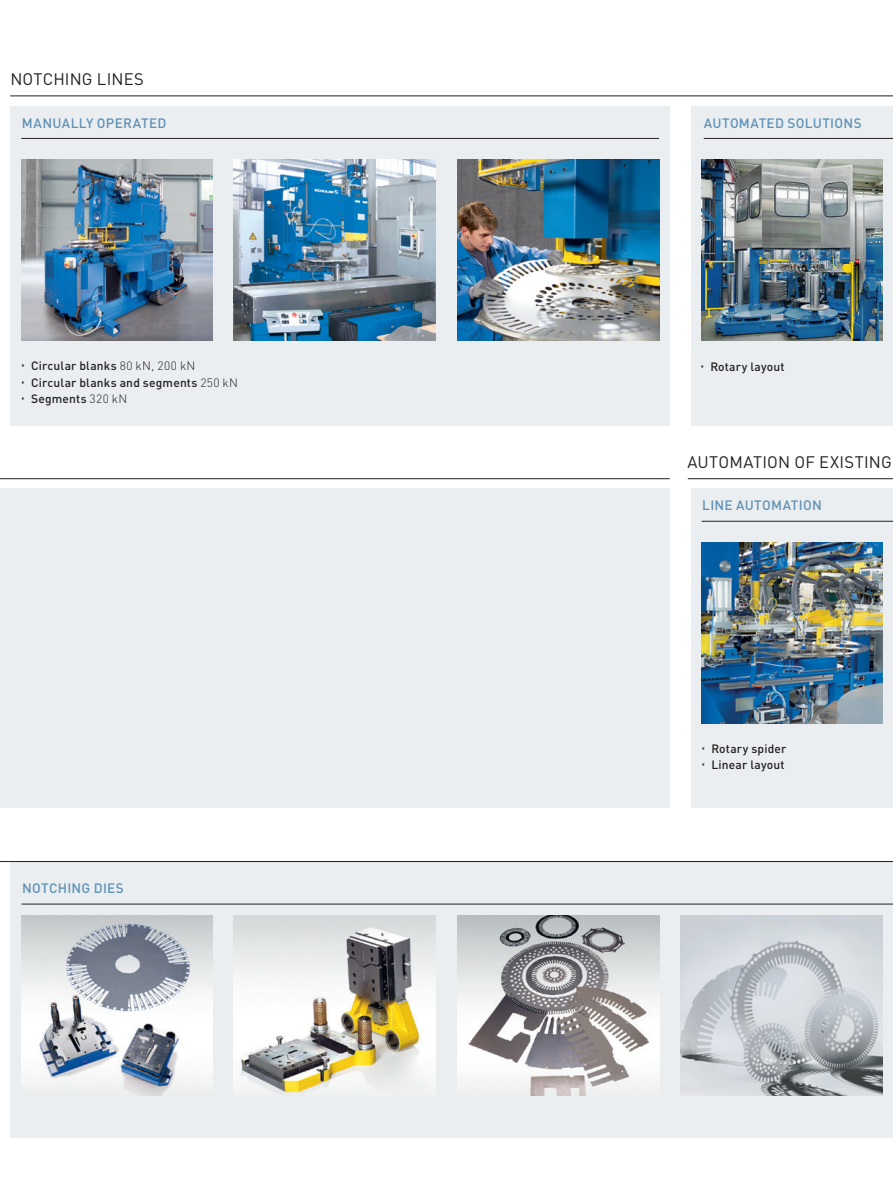
<style>
.page{position:relative;width:893px;height:1191px;background:#fff}
.page>*{position:absolute;margin:0;border:0;box-sizing:border-box;transform-origin:0 0}
.t1{font:16.5px "DIN Pro";letter-spacing:.01em;color:#231f20}
.t2{font:500 13.5px "DIN Pro";letter-spacing:.025em;color:#5e92b6}
.t3{font:500 12px/16.5px "DIN Pro";letter-spacing:.015em;color:#231f20}
.s1{font-weight:300}
</style>
<div class="page">
<div style="left:691px;top:106px;width:202px;height:319px;background:#ebeef0"></div>
<hr style="left:0;top:478px;width:670px;height:1px;background:#231f20">
<div style="left:0;top:489px;width:670px;height:319px;background:#ebeef0"></div>
<hr style="left:10px;top:96px;width:883px;height:1px;background:#231f20">
<div style="left:691px;top:489px;width:202px;height:319px;background:#ebeef0"></div>
<div style="left:11px;top:861px;width:882px;height:276px;background:#ebeef0"></div>
<hr style="left:21px;top:903px;width:872px;height:1px;background:#231f20">
<div style="left:11px;top:106px;width:659px;height:319px;background:#ebeef0"></div>
<hr style="left:21px;top:138px;width:638px;height:1px;background:#231f20">
<hr style="left:704px;top:138px;width:189px;height:1px;background:#231f20">
<hr style="left:688px;top:478px;width:205px;height:1px;background:#231f20">
<hr style="left:702px;top:521px;width:191px;height:1px;background:#231f20">
<img style="left:457px;top:915px;width:202px;height:180px">
<img style="left:680px;top:915px;width:202px;height:180px">
<img style="left:457px;top:159px;width:202px;height:181px">
<img style="left:702px;top:159px;width:180px;height:181px">
<img style="left:234px;top:159px;width:202px;height:181px">
<img style="left:21px;top:915px;width:192px;height:180px">
<img style="left:234px;top:915px;width:202px;height:178px">
<img style="left:22px;top:159px;width:191px;height:181px">
<img style="left:702px;top:542px;width:180px;height:181px">
<hr style="left:0;top:861px;width:893px;height:1px;background:#231f20">
<h1 class="t1" style="left:10px;top:66px;width:113px">NOTCHING LINES</h1>
<p class="t2" style="left:21px;top:112px;width:172px">TRANSFER-, PROGDIE UND</p>
<p class="t2" style="left:22px;top:112px;width:144px">MANUALLY OPERATED</p>
<p class="t2" style="left:704px;top:112px;width:158px">AUTOMATED SOLUTIONS</p>
<p class="t3" style="left:31px;top:356px;width:206px">CIRCULAR BLANKS <span class="s1">80 kN , 200 kN<br></span>CIRCULAR BLANKS AND SEGMENTS <span class="s1">250 kN<br></span>SEGMENTS <span class="s1">320 kN</span></p>
<p class="t2" style="left:22px;top:877px;width:102px">NOTCHING DIES</p>
<p class="t3" style="left:710px;top:357px;width:76px">ROTARY LAYOUT</p>
<h1 class="t1" style="left:687px;top:449px;width:193px">AUTOMATION OF EXISTING</h1>
<p class="t2" style="left:702px;top:494px;width:121px">LINE AUTOMATION</p>
<p class="t3" style="left:711px;top:739px;width:77px">ROTARY SPIDER<br>LINEAR LAYOUT</p>
</div>
